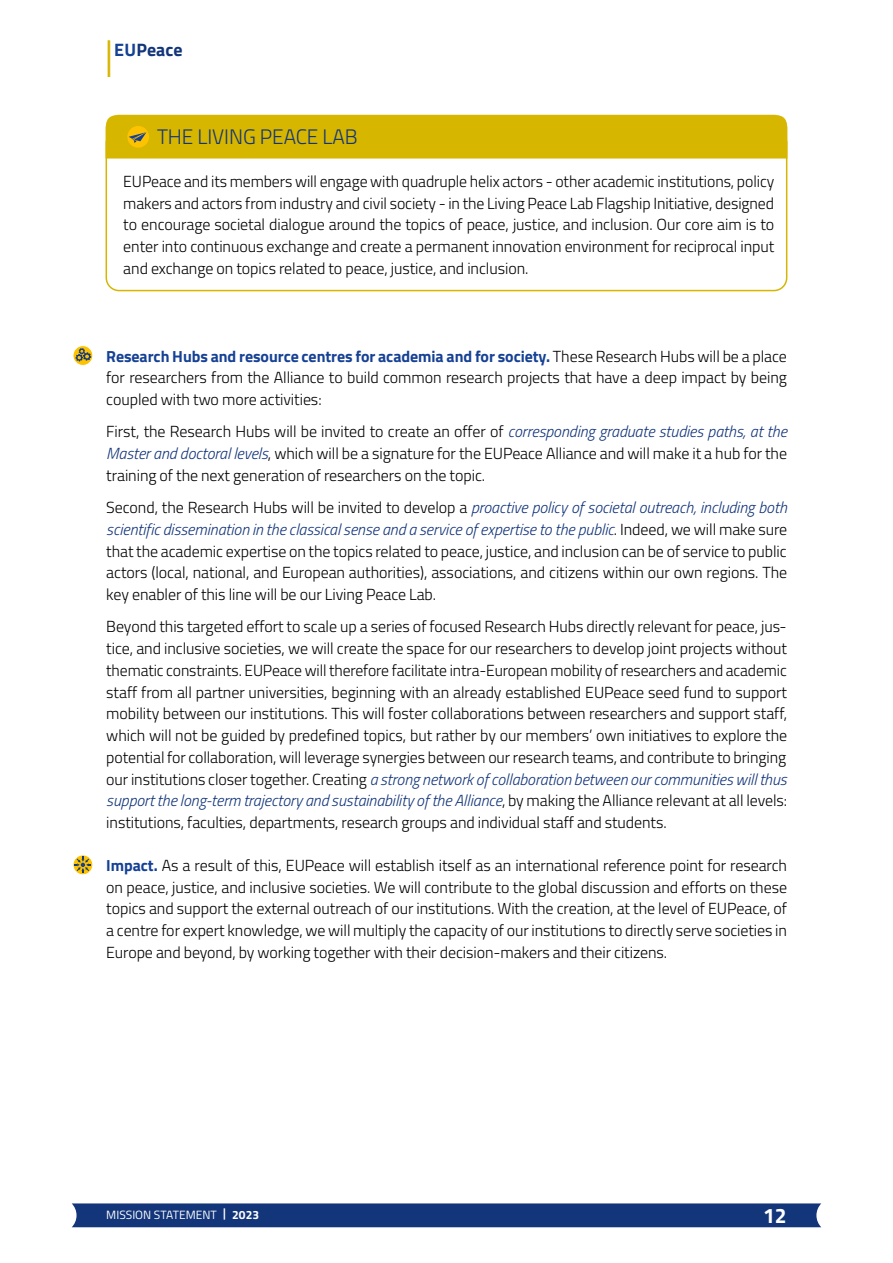
<style>
.page{position:relative;width:893px;height:1263px;background:#fff}
.page>*{position:absolute;margin:0;border:0;box-sizing:border-box;transform-origin:0 0}
.t1{font:700 54px "Titillium";color:#d7b600;scale:.33 1}
.t2{font:300 21px "Titillium";letter-spacing:-.005em;color:#13357a}
.t3{font:700 21px "Titillium";color:#fff}
.t4{font:700 18px "Titillium";letter-spacing:.01em;color:#13357a}
.t5{font:300 16.05px/21.8px "Titillium";letter-spacing:-.005em;color:#000;text-align:justify}
.t6{font:12px "Titillium";color:#fff}
.t7{font:700 12px "Titillium";color:#fff}
.s1{color:#164194}
.s2{font-weight:700;color:#164194}
.s3{font-style:italic;color:#13357a}
.s4{font-family:"Arial"}
</style>
<div class="page">
<div style="left:105px;top:114px;width:683px;height:25px;background:#d7b600"></div>
<svg style="left:105px;top:139px;width:683px;height:153px"></svg>
<svg style="left:73px;top:346px;width:20px;height:19px"></svg>
<div style="left:73px;top:346px;width:20px;height:19px;border:1px solid #fff;border-radius:50%"></div>
<svg style="left:75px;top:348px;width:16px;height:13px"></svg>
<div style="left:73px;top:855px;width:20px;height:20px;border:1px solid #fff;border-radius:50%"></div>
<svg style="left:75px;top:856px;width:16px;height:17px"></svg>
<div style="left:72px;top:1203px;width:749px;height:24px;background:#13357a"></div>
<h1 class="t1" style="left:106px;top:17px;width:17px">I</h1>
<p class="t4" style="left:114px;top:36px;width:70px"><span class="s1">EU</span>Peace</p>
<h2 class="t2" style="left:157px;top:121px;width:202px">THE LIVING PEACE LAB</h2>
<p class="t5" style="left:123px;top:170px;width:652px">EUPeace and its members will engage with quadruple helix actors - other academic institutions, policy makers and actors from industry and civil society - in the Living Peace Lab Flagship Initiative, designed to encourage societal dialogue around the topics of peace, justice, and inclusion. Our core aim is to enter into continuous exchange and create a permanent innovation environment for reciprocal input and exchange on topics related to peace, justice, and inclusion.</p>
<p class="t5" style="left:106px;top:344px;width:682px"><span class="s2">Research Hubs and resource centres for academia and for society.</span> These Research Hubs will be a place for researchers from the Alliance to build common research projects that have a deep impact by being coupled with two more activities:</p>
<p class="t5" style="left:106px;top:420px;width:682px">First, the Research Hubs will be invited to create an offer of <span class="s3">corresponding graduate studies paths, at the Master and doctoral levels</span>, which will be a signature for the EUPeace Alliance and will make it a hub for the training of the next generation of researchers on the topic.</p>
<p class="t5" style="left:106px;top:496px;width:682px">Second, the Research Hubs will be invited to develop a <span class="s3">proactive policy of societal outreach, including both scientific dissemination in the classical sense and a service of expertise to the public</span>. Indeed, we will make sure that the academic expertise on the topics related to peace, justice, and inclusion can be of service to public actors (local, national, and European authorities), associations, and citizens within our own regions. The key enabler of this line will be our Living Peace Lab.</p>
<p class="t5" style="left:106px;top:615px;width:682px">Beyond this targeted effort to scale up a series of focused Research Hubs directly relevant for peace, jus&shy;tice, and inclusive societies, we will create the space for our researchers to develop joint projects without thematic constraints. EUPeace will therefore facilitate intra-European mobility of researchers and academic staff from all partner universities, beginning with an already established EUPeace seed fund to support mobility between our institutions. This will foster collaborations between researchers and support staff, which will not be guided by predefined topics, but rather by our members’ own initiatives to explore the potential for collaboration, will leverage synergies between our research teams, and contribute to bringing our institutions closer together. Creating <span class="s3">a strong network of collaboration between our communities will thus support the long-term trajectory and sustainability of the Alliance</span>, by making the Alliance relevant at all levels: institutions, faculties, departments, research groups and individual staff and students.</p>
<p class="t5" style="left:106px;top:854px;width:682px"><span class="s2">Impact.</span> As a result of this, EUPeace will establish itself as an international reference point for research on peace, justice, and inclusive societies. We will contribute to the global discussion and efforts on these topics and support the external outreach of our institutions. With the creation, at the level of EUPeace, of a centre for expert knowledge, we will multiply the capacity of our institutions to directly serve societies in Europe and beyond, by working together with their decision-makers and their citizens.</p>
<p class="t7" style="left:223px;top:1205px;width:38px"><span class="s4">|</span> 2023</p>
<p class="t6" style="left:106px;top:1206px;width:112px">MISSION STATEMENT</p>
<h2 class="t3" style="left:763px;top:1200px;width:25px">12</h2>
</div>
